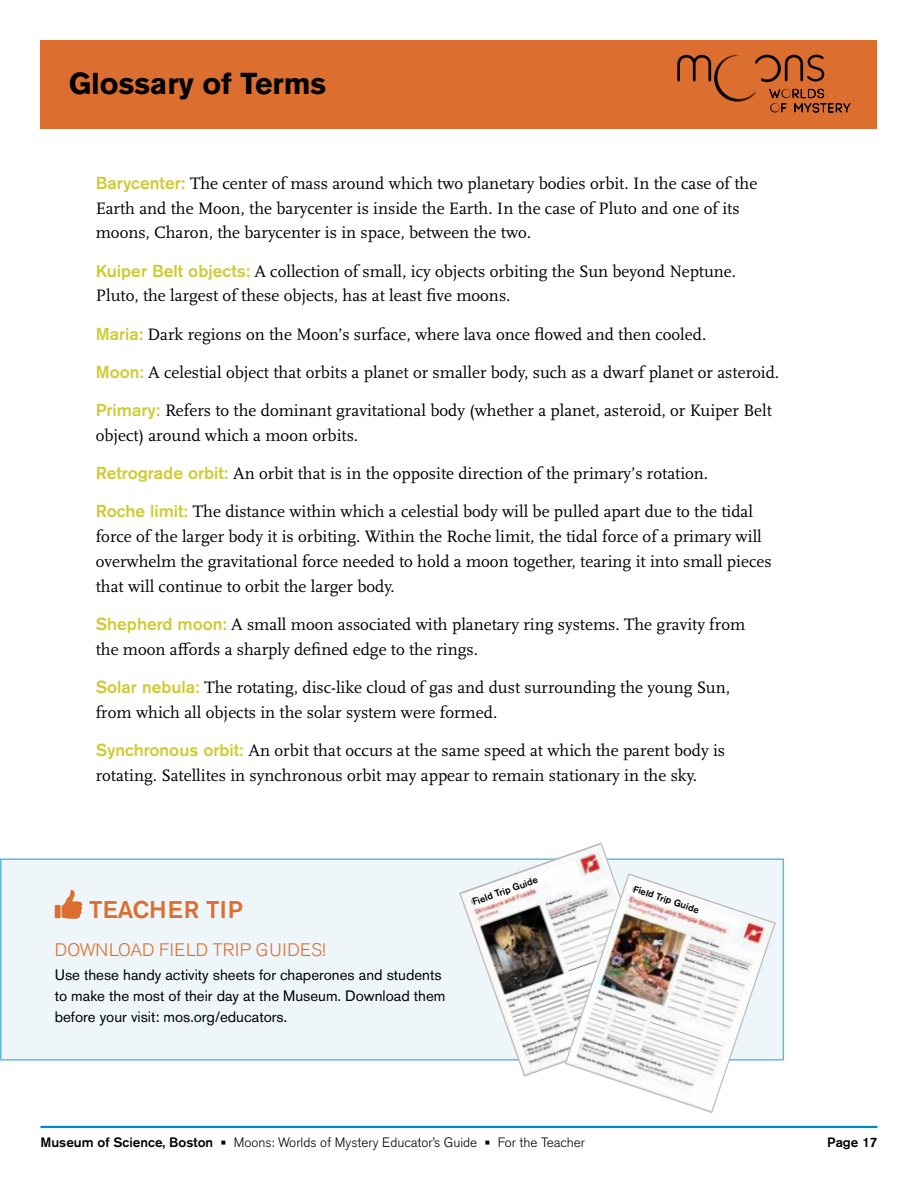
<style>
.page{position:relative;width:918px;height:1188px;background:#fff}
.page>*{position:absolute;margin:0;border:0;box-sizing:border-box;transform-origin:0 0}
.t1{font:700 30px "Akzidenz Grotesk BE";color:#000}
.t2{font:500 24px "Akzidenz Grotesk BE";color:#dc6f30}
.t3{font:300 18px "Akzidenz Grotesk BE";letter-spacing:.02em;color:#dc6f30}
.t4{font:17.25px/24.8px "Scala OT";color:#000}
.t5{font:15px/21px "Akzidenz Grotesk BE";color:#000}
.t6{font:300 13.5px "Akzidenz Grotesk BE";color:#000}
.t7{font:500 13.5px "Akzidenz Grotesk BE";color:#000}
.t8{font:500 9.6px "Akzidenz Grotesk BE";color:#000}
.s1{font-family:"Akzidenz Grotesk BE";font-weight:500;color:#cfcb34}
.s2{font-weight:500}
.s3{font-size:18px}
</style>
<div class="page">
<hr style="left:40px;top:1126px;width:838px;height:2px;background:#008bbf">
<div style="left:40px;top:40px;width:838px;height:89px;background:#dc6f30"></div>
<svg style="left:677px;top:55px;width:173px;height:58px"></svg>
<div style="left:1px;top:859px;width:782px;height:201px;background:#eff6f9"></div>
<div style="left:0;top:858px;width:784px;height:203px;border:2px solid #62b9dc"></div>
<svg style="left:62px;top:890px;width:20px;height:29px"></svg>
<div style="left:55px;top:905px;width:6px;height:13px;background:#dc6f30"></div>
<svg style="left:458px;top:842px;width:209px;height:235px"></svg>
<svg style="left:564px;top:872px;width:213px;height:241px"></svg>
<svg style="left:631px;top:884px;width:83px;height:38px"></svg>
<svg style="left:471px;top:870px;width:83px;height:39px"></svg>
<h1 class="t1" style="left:69px;top:67px;width:259px">Glossary of Terms</h1>
<p class="t4" style="left:96px;top:171px;width:663px"><span class="s1">Barycenter:</span> The center of mass around which two planetary bodies orbit. In the case of the<br>Earth and the Moon, the barycenter is inside the Earth. In the case of Pluto and one of its moons, Charon, the barycenter is in space, between the two.</p>
<p class="t4" style="left:96px;top:259px;width:642px"><span class="s1">Kuiper Belt objects:</span> A collection of small, icy objects orbiting the Sun beyond Neptune.<br>Pluto, the largest of these objects, has at least five moons.</p>
<p class="t4" style="left:96px;top:322px;width:612px"><span class="s1">Maria:</span> Dark regions on the Moon’s surface, where lava once flowed and then cooled.</p>
<p class="t4" style="left:96px;top:360px;width:685px"><span class="s1">Moon:</span> A celestial object that orbits a planet or smaller body, such as a dwarf planet or asteroid.</p>
<p class="t4" style="left:96px;top:398px;width:678px"><span class="s1">Primary:</span> Refers to the dominant gravitational body (whether a planet, asteroid, or Kuiper Belt object) around which a moon orbits.</p>
<p class="t4" style="left:96px;top:461px;width:614px"><span class="s1">Retrograde orbit:</span> An orbit that is in the opposite direction of the primary’s rotation.</p>
<p class="t4" style="left:96px;top:500px;width:677px"><span class="s1">Roche limit:</span> The distance within which a celestial body will be pulled apart due to the tidal force of the larger body it is orbiting. Within the Roche limit, the tidal force of a primary will overwhelm the gravitational force needed to hold a moon together, tearing it into small pieces that will continue to orbit the larger body.</p>
<p class="t4" style="left:96px;top:612px;width:651px"><span class="s1">Shepherd moon:</span> A small moon associated with planetary ring systems. The gravity from the moon affords a sharply defined edge to the rings.</p>
<p class="t4" style="left:96px;top:675px;width:636px"><span class="s1">Solar nebula:</span> The rotating, disc-like cloud of gas and dust surrounding the young Sun, from which all objects in the solar system were formed.</p>
<p class="t4" style="left:96px;top:738px;width:631px"><span class="s1">Synchronous orbit:</span> An orbit that occurs at the same speed at which the parent body is rotating. Satellites in synchronous orbit may appear to remain stationary in the sky.</p>
<h2 class="t2" style="left:89px;top:895px;width:30px">Teac</h2>
<h2 class="t2" style="left:149px;top:895px;width:82px">her Tip</h2>
<p class="t3" style="left:55px;top:940px;width:272px">Download Field Trip Guides!</p>
<p class="t5" style="left:55px;top:965px;width:392px">Use these handy activity sheets for chaperones and students to make the most of their day at the Museum. Download them before your visit: mos.org/educators.</p>
<p class="t8" style="left:471px;top:897px;width:70px;rotate:-20deg">Field Trip Guide</p>
<p class="t8" style="left:635px;top:883px;width:70px;rotate:18deg">Field Trip Guide</p>
<p class="t6" style="left:40px;top:1135px;width:546px"><span class="s2">Museum of Science, Boston</span> <span class="s3">•</span> Moons: Worlds of Mystery Educator’s Guide <span class="s3">•</span> For the Teacher</p>
<p class="t7" style="left:827px;top:1134px;width:52px">Page 17</p>
</div>
